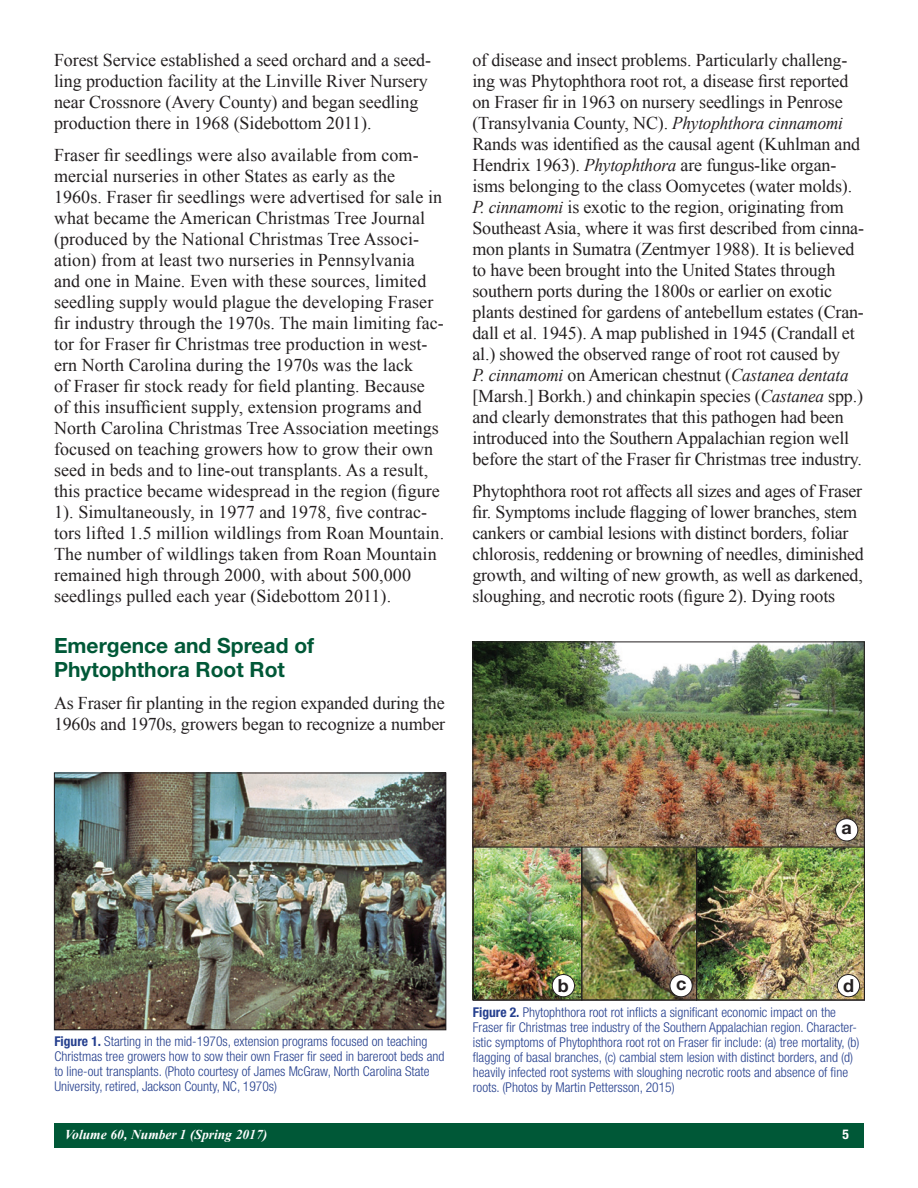
<style>
.page{position:relative;width:918px;height:1188px;background:#fff}
.page>*{position:absolute;margin:0;border:0;box-sizing:border-box;transform-origin:0 0}
.Body_Head_1{font:700 21px/24px "Helvetica Neue LT Std";color:#005837}
.t1{font:18px/21px "Times New Roman";letter-spacing:-.01em;color:#231f20}
.Article_Title{font:700 18px "Helvetica Neue LT Std";color:#231f20}
.Captions{font:300 condensed 13.5px/15px "Helvetica Neue LT Std";color:#253f8e}
.t2{font:italic 700 13.5px "Times New Roman";color:#fff}
.t3{font:700 condensed 13.5px "Helvetica Neue LT Std";color:#fff}
.s1{font-style:italic}
.s2{font-weight:700}
</style>
<div class="page">
<div style="left:54px;top:1123px;width:810px;height:25px;background:#005837"></div>
<img style="left:474px;top:644px;width:389px;height:354px">
<div style="left:473px;top:847px;width:109px;height:154px;border:1px solid #231f20"></div>
<div style="left:581px;top:847px;width:116px;height:154px;border:1px solid #231f20"></div>
<div style="left:696px;top:847px;width:169px;height:154px;border:1px solid #231f20"></div>
<img style="left:56px;top:775px;width:388px;height:253px">
<div style="left:54px;top:773px;width:392px;height:257px;border:1px solid #231f20"></div>
<div style="left:836px;top:819px;width:22px;height:22px;background:#fff;border-radius:50%"></div>
<div style="left:835px;top:818px;width:23px;height:23px;border:1px solid #231f20;border-radius:50%"></div>
<div style="left:552px;top:975px;width:23px;height:22px;background:#fff;border-radius:50%"></div>
<div style="left:552px;top:974px;width:23px;height:23px;border:1px solid #231f20;border-radius:50%"></div>
<div style="left:670px;top:975px;width:22px;height:22px;background:#fff;border-radius:50%"></div>
<div style="left:670px;top:974px;width:23px;height:23px;border:1px solid #231f20;border-radius:50%"></div>
<div style="left:837px;top:975px;width:23px;height:22px;background:#fff;border-radius:50%"></div>
<div style="left:837px;top:974px;width:23px;height:23px;border:1px solid #231f20;border-radius:50%"></div>
<p class="t1" style="left:54px;top:50px;width:379px">Forest Service established a seed orchard and a seed&shy;ling production facility at the Linville River Nursery near Crossnore (Avery County) and began seedling production there in 1968 (Sidebottom 2011).</p>
<p class="t1" style="left:54px;top:144px;width:392px">Fraser fir seedlings were also available from com&shy;mercial nurseries in other States as early as the 1960s. Fraser fir seedlings were advertised for sale in what became the American Christmas Tree Journal (produced by the National Christmas Tree Associ&shy;ation) from at least two nurseries in Pennsylvania and one in Maine. Even with these sources, limited seedling supply would plague the developing Fraser fir industry through the 1970s. The main limiting fac&shy;tor for Fraser fir Christmas tree production in west&shy;ern North Carolina during the 1970s was the lack<br>of Fraser fir stock ready for field planting. Because of this insufficient supply, extension programs and North Carolina Christmas Tree Association meetings focused on teaching growers how to grow their own seed in beds and to line-out transplants. As a result, this practice became widespread in the region (figure 1). Simultaneously, in 1977 and 1978, five contrac&shy;tors lifted 1.5 million wildlings from Roan Mountain.<br>The number of wildlings taken from Roan Mountain remained high through 2000, with about 500,000 seedlings pulled each year (Sidebottom 2011).</p>
<p class="Body_Head_1" style="left:54px;top:633px;width:262px">Emergence and Spread of<br>Phytophthora Root Rot</p>
<p class="t1" style="left:54px;top:692px;width:393px">As Fraser fir planting in the region expanded during the<br>1960s and 1970s, growers began to recognize a number</p>
<p class="t1" style="left:472px;top:50px;width:393px">of disease and insect problems. Particularly challeng&shy;ing was Phytophthora root rot, a disease first reported on Fraser fir in 1963 on nursery seedlings in Penrose (Transylvania County, NC). <span class="s1">Phytophthora cinnamomi </span>Rands was identified as the causal agent (Kuhlman and Hendrix 1963). <span class="s1">Phytophthora</span> are fungus-like organ&shy;isms belonging to the class Oomycetes (water molds).<br><span class="s1">P. cinnamomi</span> is exotic to the region, originating from Southeast Asia, where it was first described from cinna&shy;mon plants in Sumatra (Zentmyer 1988). It is believed to have been brought into the United States through southern ports during the 1800s or earlier on exotic plants destined for gardens of antebellum estates (Cran&shy;dall et al. 1945). A map published in 1945 (Crandall et al.) showed the observed range of root rot caused by<br><span class="s1">P. cinnamomi</span> on American chestnut (<span class="s1">Castanea dentata </span>[Marsh.] Borkh.) and chinkapin species (<span class="s1">Castanea</span> spp.) and clearly demonstrates that this pathogen had been introduced into the Southern Appalachian region well before the start of the Fraser fir Christmas tree industry.</p>
<p class="t1" style="left:472px;top:480px;width:393px">Phytophthora root rot affects all sizes and ages of Fraser fir. Symptoms include flagging of lower branches, stem cankers or cambial lesions with distinct borders, foliar chlorosis, reddening or browning of needles, diminished growth, and wilting of new growth, as well as darkened, sloughing, and necrotic roots (figure 2). Dying roots</p>
<p class="Article_Title" style="left:842px;top:817px;width:12px">a</p>
<p class="Captions" style="left:54px;top:1034px;width:392px"><span class="s2">Figure 1.</span> Starting in the mid-1970s, extension programs focused on teaching Christmas tree growers how to sow their own Fraser fir seed in bareroot beds and to line-out transplants. (Photo courtesy of James McGraw, North Carolina State University, retired, Jackson County, NC, 1970s)</p>
<p class="Article_Title" style="left:558px;top:974px;width:12px">b</p>
<p class="Article_Title" style="left:676px;top:973px;width:12px">c</p>
<p class="Article_Title" style="left:843px;top:974px;width:12px">d</p>
<p class="Captions" style="left:473px;top:1005px;width:388px"><span class="s2">Figure 2.</span> Phytophthora root rot inflicts a significant economic impact on the Fraser fir Christmas tree industry of the Southern Appalachian region. Character&shy;istic symptoms of Phytophthora root rot on Fraser fir include: (a) tree mortality, (b) flagging of basal branches, (c) cambial stem lesion with distinct borders, and (d) heavily infected root systems with sloughing necrotic roots and absence of fine roots. (Photos by Martin Pettersson, 2015)</p>
<p class="t2" style="left:65px;top:1125px;width:204px">Volume 60, Number 1 (Spring 2017)</p>
<p class="t3" style="left:843px;top:1126px;width:8px">5</p>
</div>
